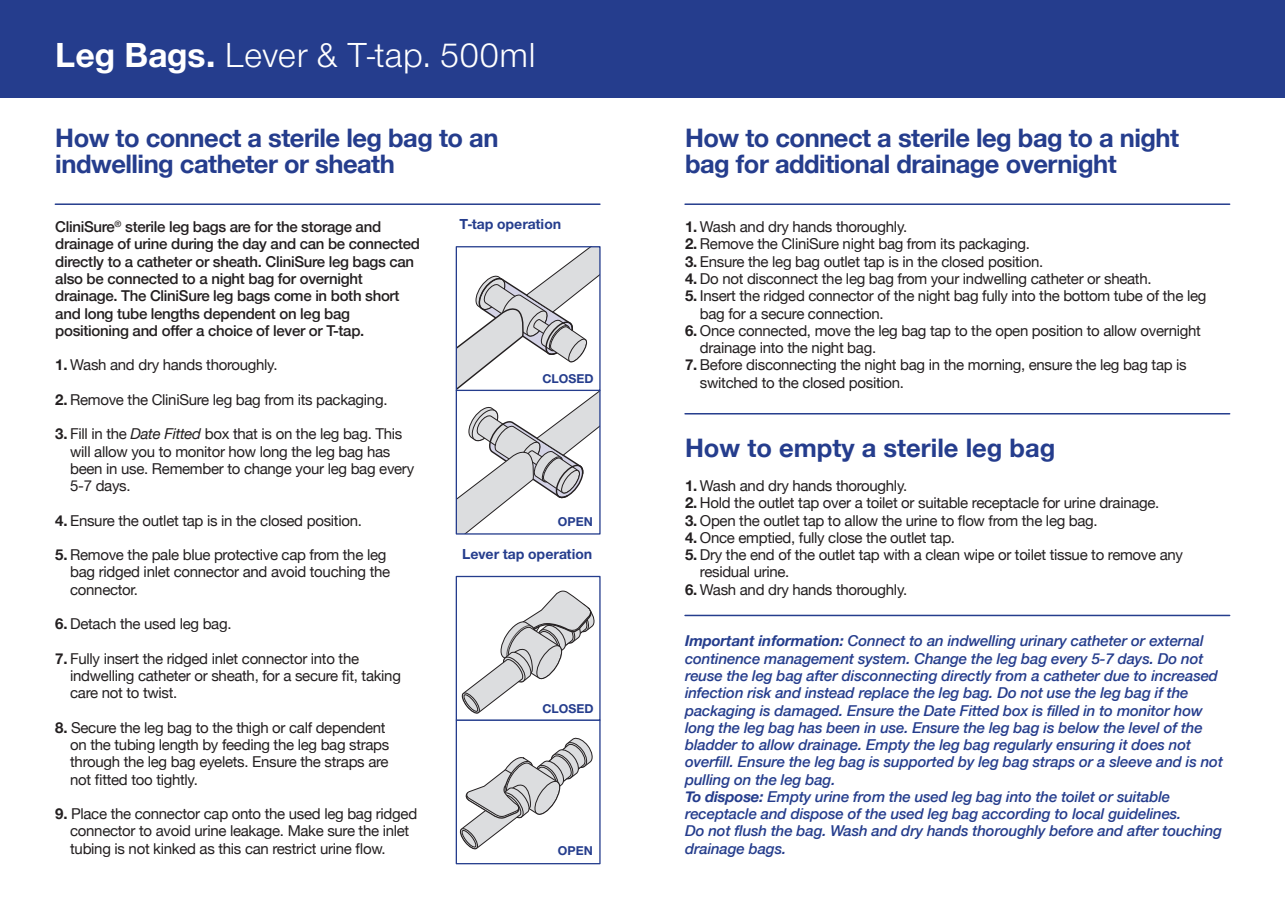
<style>
.page{position:relative;width:1285px;height:919px;background:#fff}
.page>*{position:absolute;margin:0;border:0;box-sizing:border-box;transform-origin:0 0}
.t1{font:36px "Nimbus Sans Novus T";color:#fff}
.t2{font:700 25.5px/26.2px "Helvetica Neue";letter-spacing:-.02em;color:#253d8d}
.t3{font:700 25.5px "Helvetica Neue";color:#253d8d}
.t4{font:15px/17.2px "Helvetica Neue";letter-spacing:-.02em;color:#231f20}
.t5{font:italic 500 15px/17.2px "Helvetica Neue";letter-spacing:-.01em;color:#253d8d}
.t6{font:500 15px/17.2px "Helvetica Neue";letter-spacing:-.02em;color:#231f20}
.t7{font:700 15px "Nimbus Sans Novus T";color:#253d8d}
.t8{font:700 13.2px "Nimbus Sans Novus T";color:#253d8d}
.s1{font-weight:700}
.s2{font-style:italic}
</style>
<div class="page">
<svg style="left:456px;top:248px;width:144px;height:286px"></svg>
<div style="left:455px;top:246px;width:145px;height:145px;border:1px solid #253d8d"></div>
<svg style="left:459px;top:737px;width:134px;height:112px"></svg>
<div style="left:455px;top:719px;width:145px;height:145px;border:1px solid #253d8d"></div>
<svg style="left:461px;top:590px;width:134px;height:124px"></svg>
<div style="left:455px;top:575px;width:145px;height:145px;border:1px solid #253d8d"></div>
<hr style="left:685px;top:413px;width:544px;height:1px;background:#253d8d">
<hr style="left:685px;top:614px;width:544px;height:2px;background:#253d8d">
<hr style="left:55px;top:203px;width:545px;height:2px;background:#253d8d">
<hr style="left:685px;top:203px;width:544px;height:2px;background:#253d8d">
<div style="left:0;top:0;width:1284px;height:98px;background:#253d8d"></div>
<h1 class="t1" style="left:55px;top:43px;width:482px"><span class="s1">Leg Bags.</span> Lever &amp; T-tap. 500ml</h1>
<h2 class="t2" style="left:55px;top:124px;width:444px">How to connect a sterile leg bag to an indwelling catheter or sheath</h2>
<h2 class="t2" style="left:685px;top:124px;width:495px">How to connect a sterile leg bag to a night bag for additional drainage overnight</h2>
<p class="t6" style="left:55px;top:218px;width:366px">CliniSure<sup>®</sup> sterile leg bags are for the storage and drainage of urine during the day and can be connected directly to a catheter or sheath. CliniSure leg bags can also be connected to a night bag for overnight drainage. The CliniSure leg bags come in both short and long tube lengths dependent on leg bag positioning and offer a choice of lever or T-tap.</p>
<p class="t4" style="left:55px;top:356px;width:224px"><span class="s1">1.</span> Wash and dry hands thoroughly.</p>
<p class="t4" style="left:55px;top:390px;width:333px"><span class="s1">2.</span> Remove the CliniSure leg bag from its packaging.</p>
<p class="t4" style="left:70px;top:425px;width:345px;text-indent:-15px"><span class="s1">3.</span> Fill in the <span class="s2">Date Fitted</span> box that is on the leg bag. This will allow you to monitor how long the leg bag has been in use. Remember to change your leg bag every 5-7 days.</p>
<p class="t4" style="left:55px;top:511px;width:308px"><span class="s1">4.</span> Ensure the outlet tap is in the closed position.</p>
<p class="t4" style="left:70px;top:546px;width:321px;text-indent:-15px"><span class="s1">5.</span> Remove the pale blue protective cap from the leg bag ridged inlet connector and avoid touching the connector.</p>
<p class="t4" style="left:55px;top:615px;width:178px"><span class="s1">6.</span> Detach the used leg bag.</p>
<p class="t4" style="left:70px;top:649px;width:332px;text-indent:-15px"><span class="s1">7.</span> Fully insert the ridged inlet connector into the indwelling catheter or sheath, for a secure fit, taking care not to twist.</p>
<p class="t4" style="left:70px;top:718px;width:321px;text-indent:-15px"><span class="s1">8.</span> Secure the leg bag to the thigh or calf dependent on the tubing length by feeding the leg bag straps through the leg bag eyelets. Ensure the straps are not fitted too tightly.</p>
<p class="t4" style="left:70px;top:804px;width:348px;text-indent:-15px"><span class="s1">9.</span> Place the connector cap onto the used leg bag ridged connector to avoid urine leakage. Make sure the inlet tubing is not kinked as this can restrict urine flow.</p>
<p class="t7" style="left:459px;top:219px;width:103px">T-tap operation</p>
<p class="t8" style="left:542px;top:374px;width:53px">CLOSED</p>
<p class="t8" style="left:558px;top:516px;width:36px">OPEN</p>
<p class="t7" style="left:462px;top:548px;width:132px">Lever tap operation</p>
<p class="t8" style="left:542px;top:704px;width:53px">CLOSED</p>
<p class="t8" style="left:558px;top:846px;width:36px">OPEN</p>
<p class="t4" style="left:685px;top:218px;width:224px"><span class="s1">1.</span> Wash and dry hands thoroughly.</p>
<p class="t4" style="left:685px;top:235px;width:346px"><span class="s1">2.</span> Remove the CliniSure night bag from its packaging.</p>
<p class="t4" style="left:685px;top:252px;width:359px"><span class="s1">3.</span> Ensure the leg bag outlet tap is in the closed position.</p>
<p class="t4" style="left:685px;top:270px;width:468px"><span class="s1">4.</span> Do not disconnect the leg bag from your indwelling catheter or sheath.</p>
<p class="t4" style="left:699px;top:287px;width:508px;text-indent:-15px"><span class="s1">5.</span> Insert the ridged connector of the night bag fully into the bottom tube of the leg bag for a secure connection.</p>
<p class="t4" style="left:699px;top:321px;width:502px;text-indent:-15px"><span class="s1">6.</span> Once connected, move the leg bag tap to the open position to allow overnight drainage into the night bag.</p>
<p class="t4" style="left:699px;top:356px;width:488px;text-indent:-15px"><span class="s1">7.</span> Before disconnecting the night bag in the morning, ensure the leg bag tap is switched to the closed position.</p>
<h2 class="t3" style="left:685px;top:431px;width:372px">How to empty a sterile leg bag</h2>
<p class="t4" style="left:685px;top:477px;width:224px"><span class="s1">1.</span> Wash and dry hands thoroughly.</p>
<p class="t4" style="left:685px;top:494px;width:476px"><span class="s1">2.</span> Hold the outlet tap over a toilet or suitable receptacle for urine drainage.</p>
<p class="t4" style="left:685px;top:511px;width:414px"><span class="s1">3.</span> Open the outlet tap to allow the urine to flow from the leg bag.</p>
<p class="t4" style="left:685px;top:528px;width:271px"><span class="s1">4.</span> Once emptied, fully close the outlet tap.</p>
<p class="t4" style="left:699px;top:546px;width:484px;text-indent:-15px"><span class="s1">5.</span> Dry the end of the outlet tap with a clean wipe or toilet tissue to remove any residual urine.</p>
<p class="t4" style="left:685px;top:580px;width:224px"><span class="s1">6.</span> Wash and dry hands thoroughly.</p>
<p class="t5" style="left:685px;top:632px;width:539px"><span class="s1">Important information:</span> Connect to an indwelling urinary catheter or external continence management system. Change the leg bag every 5-7 days. Do not reuse the leg bag after disconnecting directly from a catheter due to increased infection risk and instead replace the leg bag. Do not use the leg bag if the packaging is damaged. Ensure the Date Fitted box is filled in to monitor how long the leg bag has been in use. Ensure the leg bag is below the level of the bladder to allow drainage. Empty the leg bag regularly ensuring it does not overfill. Ensure the leg bag is supported by leg bag straps or a sleeve and is not pulling on the leg bag.<br><span class="s1">To dispose:</span> Empty urine from the used leg bag into the toilet or suitable receptacle and dispose of the used leg bag according to local guidelines.<br>Do not flush the bag. Wash and dry hands thoroughly before and after touching drainage bags.</p>
</div>
